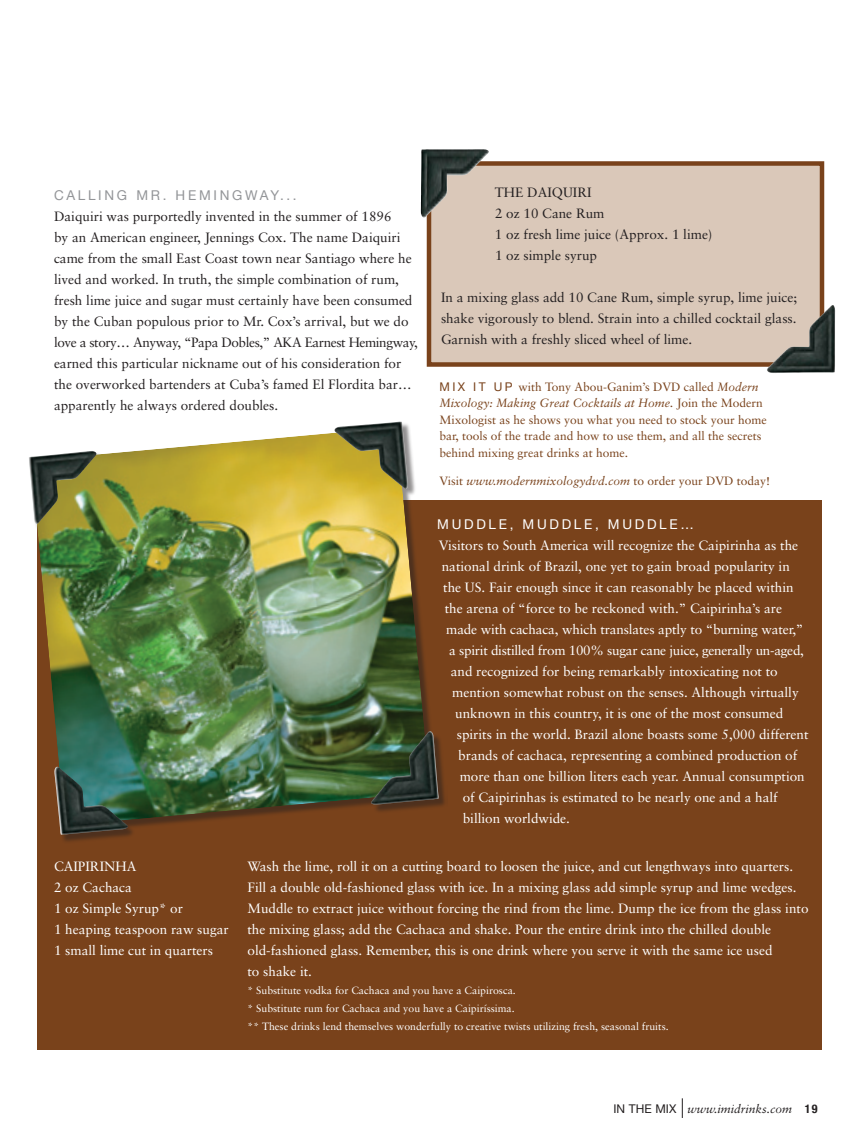
<style>
.page{position:relative;width:864px;height:1134px;background:#fff}
.page>*{position:absolute;margin:0;border:0;box-sizing:border-box;transform-origin:0 0}
.t1{font:13.5px/21px "Sabon";color:#fff}
.t2{font:13.5px/21px "Sabon";color:#231f20}
.t3{font:13.5px "Sabon";letter-spacing:-.02em;color:#fff}
.t4{font:13.5px "Helvetica Neue";letter-spacing:.2em;color:#939598}
.t5{font:13.5px "Helvetica Neue";letter-spacing:.2em;color:#fff}
.t6{font:12px/16.5px "Sabon";color:#79421b}
.t7{font:italic 12px "Sabon";color:#79421b}
.t8{font:12px "Sabon Italic Os F";color:#231f20}
.t9{font:10.5px "Sabon";color:#fff}
.s1{font-family:"Helvetica Neue"}
.s2{font-style:italic}
.s3{font-style:normal}
.s4{font-family:"Helvetica Neue";font-weight:700;font-stretch:condensed}
</style>
<div class="page">
<svg style="left:682px;top:1098px;width:1px;height:20px"></svg>
<div style="left:38px;top:500px;width:784px;height:550px;background:#79421b"></div>
<div style="left:429px;top:164px;width:393px;height:200px;background:#dac8b9"></div>
<div style="left:427px;top:161px;width:397px;height:206px;border:4px solid #79421b"></div>
<div style="left:29px;top:422px;width:418px;height:421px;background:#231f20;opacity:.5"></div>
<img style="left:31px;top:427px;width:399px;height:399px">
<img style="left:334px;top:421px;width:74px;height:68px">
<img style="left:388px;top:731px;width:51px;height:72px">
<img style="left:29px;top:451px;width:67px;height:73px">
<img style="left:54px;top:767px;width:54px;height:68px">
<img style="left:767px;top:305px;width:68px;height:68px">
<img style="left:421px;top:149px;width:68px;height:69px">
<p class="t4" style="left:54px;top:187px;width:244px">CALLING MR. HEMINGWAY...</p>
<p class="t2" style="left:54px;top:206px;width:366px">Daiquiri was purportedly invented in the summer of 1896<br>by an American engineer, Jennings Cox. The name Daiquiri came from the small East Coast town near Santiago where he lived and worked. In truth, the simple combination of rum, fresh lime juice and sugar must certainly have been consumed by the Cuban populous prior to Mr. Cox’s arrival, but we do love a story… Anyway, “Papa Dobles,” AKA Earnest Hemingway, earned this particular nickname out of his consideration for the overworked bartenders at Cuba’s famed El Flordita bar… apparently he always ordered doubles.</p>
<p class="t2" style="left:495px;top:182px;width:98px">THE DAIQUIRI</p>
<p class="t2" style="left:495px;top:203px;width:111px">2 oz 10 Cane Rum</p>
<p class="t2" style="left:495px;top:224px;width:219px">1 oz fresh lime juice (Approx. 1 lime)</p>
<p class="t2" style="left:495px;top:245px;width:104px">1 oz simple syrup</p>
<p class="t2" style="left:441px;top:287px;width:358px;text-align:justify">In a mixing glass add 10 Cane Rum, simple syrup, lime juice; shake vigorously to blend. Strain into a chilled cocktail glass.<br>Garnish with a freshly sliced wheel of lime.</p>
<p class="t6" style="left:440px;top:378px;width:320px"><span class="s1">M I X I T U P</span> with Tony Abou-Ganim’s DVD called <span class="s2">Modern</span></p>
<p class="t7" style="left:440px;top:396px;width:325px">Mixology: Making Great Cocktails at Home. <span class="s3">Join the Modern</span></p>
<p class="t6" style="left:440px;top:411px;width:329px">Mixologist as he shows you what you need to stock your home</p>
<p class="t6" style="left:440px;top:428px;width:324px">bar, tools of the trade and how to use them, and all the secrets behind mixing great drinks at home.</p>
<p class="t6" style="left:440px;top:473px;width:332px">Visit <span class="s2">www.modernmixologydvd.com</span> to order your DVD today!</p>
<p class="t5" style="left:437px;top:517px;width:258px">MUDDLE, MUDDLE, MUDDLE…</p>
<p class="t1" style="left:439px;top:535px;width:361px">Visitors to South America will recognize the Caipirinha as the</p>
<p class="t1" style="left:442px;top:556px;width:350px">national drink of Brazil, one yet to gain broad popularity in</p>
<p class="t1" style="left:443px;top:577px;width:352px">the US. Fair enough since it can reasonably be placed within</p>
<p class="t1" style="left:445px;top:598px;width:339px">the arena of “force to be reckoned with.” Caipirinha’s are</p>
<p class="t1" style="left:446px;top:619px;width:359px">made with cachaca, which translates aptly to “burning water,”</p>
<p class="t3" style="left:449px;top:643px;width:356px">a spirit distilled from 100% sugar cane juice, generally un-aged,</p>
<p class="t1" style="left:451px;top:661px;width:329px">and recognized for being remarkably intoxicating not to</p>
<p class="t1" style="left:452px;top:682px;width:348px">mention somewhat robust on the senses. Although virtually</p>
<p class="t1" style="left:455px;top:703px;width:330px">unknown in this country, it is one of the most consumed</p>
<p class="t1" style="left:457px;top:724px;width:353px">spirits in the world. Brazil alone boasts some 5,000 different</p>
<p class="t1" style="left:458px;top:745px;width:341px">brands of cachaca, representing a combined production of</p>
<p class="t1" style="left:460px;top:766px;width:347px">more than one billion liters each year. Annual consumption</p>
<p class="t1" style="left:463px;top:787px;width:317px">of Caipirinhas is estimated to be nearly one and a half</p>
<p class="t1" style="left:463px;top:808px;width:109px">billion worldwide.</p>
<p class="t1" style="left:54px;top:855px;width:84px">CAIPIRINHA</p>
<p class="t1" style="left:54px;top:876px;width:80px">2 oz Cachaca</p>
<p class="t1" style="left:54px;top:897px;width:176px">1 oz Simple Syrup* or<br>1 heaping teaspoon raw sugar</p>
<p class="t1" style="left:54px;top:939px;width:161px">1 small lime cut in quarters</p>
<p class="t1" style="left:248px;top:856px;width:563px">Wash the lime, roll it on a cutting board to loosen the juice, and cut lengthways into quarters.<br>Fill a double old-fashioned glass with ice. In a mixing glass add simple syrup and lime wedges.<br>Muddle to extract juice without forcing the rind from the lime. Dump the ice from the glass into the mixing glass; add the Cachaca and shake. Pour the entire drink into the chilled double old-fashioned glass. Remember, this is one drink where you serve it with the same ice used</p>
<p class="t1" style="left:248px;top:961px;width:66px">to shake it.</p>
<p class="t9" style="left:248px;top:985px;width:270px">* Substitute vodka for Cachaca and you have a Caipirosca.</p>
<p class="t9" style="left:248px;top:1003px;width:269px">* Substitute rum for Cachaca and you have a Caipiríssima.</p>
<p class="t9" style="left:248px;top:1021px;width:423px">** These drinks lend themselves wonderfully to creative twists utilizing fresh, seasonal fruits.</p>
<p class="t8" style="left:614px;top:1101px;width:205px"><span class="s1">IN THE MIX</span> www.imidrinks.com <span class="s4">19</span></p>
</div>
